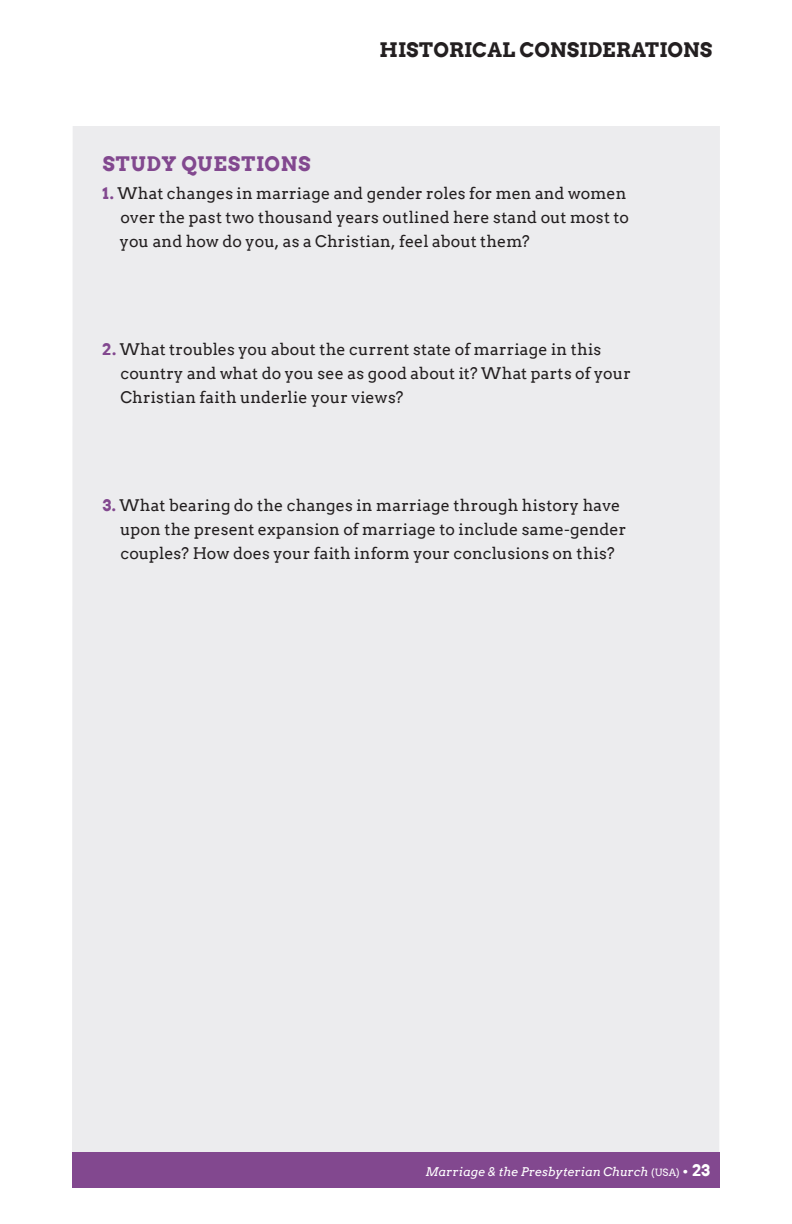
<style>
.page{position:relative;width:792px;height:1224px;background:#fff}
.page>*{position:absolute;margin:0;border:0;box-sizing:border-box;transform-origin:0 0}
.FOLIO_Section{font:700 20px "Arvo";letter-spacing:.01em;color:#231f20}
.SIDEBAR_Head_Arvo_10{font:700 20px "Arvo";letter-spacing:.035em;color:#82488f}
.STUDY_QUESTIONS_Arvo{font:16px/24px "Arvo";letter-spacing:.005em;color:#231f20}
.t1{font:italic 12px "Arvo";letter-spacing:.005em;color:#fff}
.s1{font-weight:700;color:#82488f}
.s2{font-style:normal;font-size:10px}
.s3{font-weight:700;font-style:normal}
.s4{font-weight:700;font-style:normal;font-size:16px}
</style>
<div class="page">
<div style="left:72px;top:1152px;width:648px;height:36px;background:#82488f"></div>
<div style="left:72px;top:126px;width:648px;height:1026px;background:#ececee"></div>
<p class="FOLIO_Section" style="left:380px;top:37px;width:334px">HISTORICAL CONSIDERATIONS</p>
<p class="SIDEBAR_Head_Arvo_10" style="left:103px;top:151px;width:209px">STUDY QUESTIONS</p>
<p class="STUDY_QUESTIONS_Arvo" style="left:120px;top:181px;width:511px;text-indent:-17px"><span class="s1">1.</span> What changes in marriage and gender roles for men and women over the past two thousand years outlined here stand out most to you and how do you, as a Christian, feel about them?</p>
<p class="STUDY_QUESTIONS_Arvo" style="left:120px;top:337px;width:512px;text-indent:-18px"><span class="s1">2.</span> What troubles you about the current state of marriage in this country and what do you see as good about it? What parts of your<br>Christian faith underlie your views?</p>
<p class="STUDY_QUESTIONS_Arvo" style="left:120px;top:493px;width:508px;text-indent:-17px"><span class="s1">3.</span> What bearing do the changes in marriage through history have upon the present expansion of marriage to include same-gender couples? How does your faith inform your conclusions on this?</p>
<p class="t1" style="left:425px;top:1164px;width:286px">Marriage &amp; the Presbyterian Church <span class="s2">(USA)</span> <span class="s3">•</span> <span class="s4">23</span></p>
</div>
